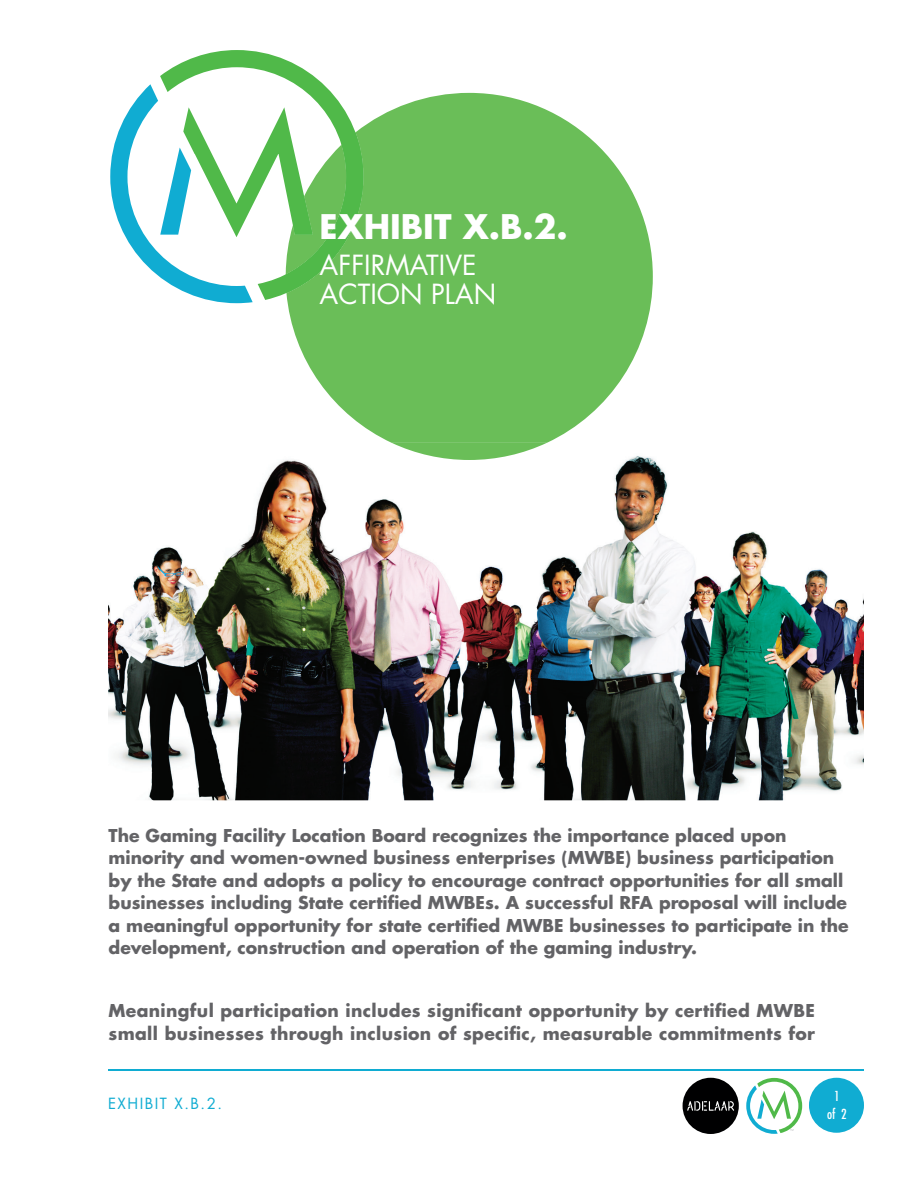
<style>
.page{position:relative;width:918px;height:1188px;background:#fff}
.page>*{position:absolute;margin:0;border:0;box-sizing:border-box;transform-origin:0 0}
.t1{font:700 33px "Futura Std";color:#fff}
.t2{font:27px/28.5px "Futura Std";color:#fff}
.t3{font:700 17.25px/22.5px "Futura Std";color:#636366}
.t4{font:700 17.25px/22.5px "Futura Std";letter-spacing:.02em;color:#636366}
.t5{font:15px "Futura Std";letter-spacing:.1em;color:#10acd2}
.t6{font:condensed 13.5px "Futura Std";color:#fff}
.t7{font:500 condensed 13.5px "Futura";color:#fff}
</style>
<div class="page">
<svg style="left:746px;top:1078px;width:56px;height:56px"></svg>
<div style="left:809px;top:1078px;width:55px;height:55px;background:#10acd2;border-radius:50%"></div>
<hr style="left:108px;top:1069px;width:756px;height:2px;background:#10acd2">
<div style="left:683px;top:1078px;width:56px;height:56px;background:#000001;border-radius:50%"></div>
<svg style="left:687px;top:1101px;width:47px;height:10px"></svg>
<img style="left:108px;top:456px;width:756px;height:344px">
<svg style="left:160px;top:50px;width:163px;height:34px"></svg>
<svg style="left:287px;top:93px;width:366px;height:350px;fill:#6abe58"></svg>
<img style="left:392px;top:443px;width:155px;height:17px">
<svg style="left:110px;top:84px;width:253px;height:219px"></svg>
<h1 class="t1" style="left:320px;top:205px;width:250px">EXHIBIT X.B.2.</h1>
<h2 class="t2" style="left:320px;top:251px;width:178px">AFFIRMATIVE<br>ACTION PLAN</h2>
<p class="t3" style="left:109px;top:824px;width:742px">The Gaming Facility Location Board recognizes the importance placed upon minority and women-owned business enterprises (MWBE) business participation by the State and adopts a policy to encourage contract opportunities for all small businesses including State certified MWBEs. A successful RFA proposal will include a meaningful opportunity for state certified MWBE businesses to participate in the development, construction and operation of the gaming industry.</p>
<p class="t4" style="left:109px;top:999px;width:708px">Meaningful participation includes significant opportunity by certified MWBE small businesses through inclusion of specific, measurable commitments for</p>
<p class="t5" style="left:108px;top:1094px;width:116px">EXHIBIT X.B.2.</p>
<p class="t7" style="left:834px;top:1087px;width:7px">1</p>
<p class="t6" style="left:827px;top:1105px;width:21px">of 2</p>
</div>
